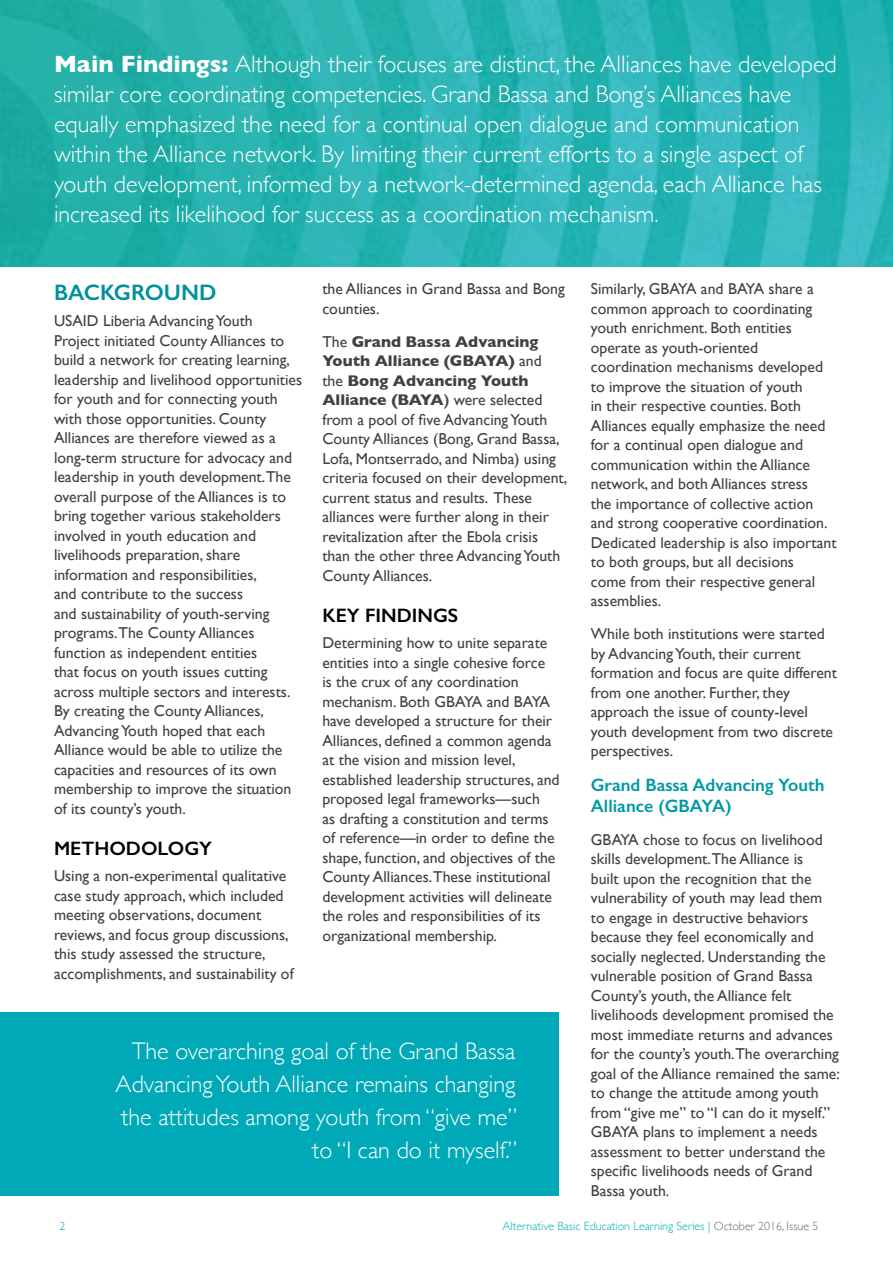
<style>
.page{position:relative;width:893px;height:1263px;background:#fff}
.page>*{position:absolute;margin:0;border:0;box-sizing:border-box;transform-origin:0 0}
.t1{font:300 24px/30px "Gill Sans";color:#fff}
.t2{font:600 22.5px "Gill Sans";color:#00919d}
.t3{font:600 19.5px "Gill Sans";color:#000}
.t4{font:600 18px/21px "Gill Sans";color:#0099a5}
.t5{font:15.75px/19.5px "Gill Sans";color:#414042}
.t6{font:300 12px "Gill Sans";color:#00afbc}
.s1{font-weight:700}
.s2{font-weight:600}
.s3{color:#696a6d}
</style>
<div class="page">
<img style="left:0;top:1px;width:893px;height:265px">
<div style="left:0;top:1013px;width:558px;height:183px;background:#00a9b7"></div>
<p class="t1" style="left:54px;top:48px;width:784px"><span class="s1">Main Findings:</span> Although their focuses are distinct, the Alliances have developed similar core coordinating competencies. Grand Bassa and Bong’s Alliances have equally emphasized the need for a continual open dialogue and communication within the Alliance network. By limiting their current efforts to a single aspect of youth development, informed by a network-determined agenda, each Alliance has increased its likelihood for success as a coordination mechanism.</p>
<h2 class="t2" style="left:54px;top:279px;width:164px">BACKGROUND</h2>
<p class="t5" style="left:54px;top:311px;width:250px">USAID Liberia Advancing Youth Project initiated County Alliances to build a network for creating learning, leadership and livelihood opportunities for youth and for connecting youth with those opportunities. County Alliances are therefore viewed as a long-term structure for advocacy and leadership in youth development.The overall purpose of the Alliances is to bring together various stakeholders involved in youth education and livelihoods preparation, share information and responsibilities,<br>and contribute to the success<br>and sustainability of youth-serving programs.The County Alliances function as independent entities<br>that focus on youth issues cutting across multiple sectors and interests.<br>By creating the County Alliances, Advancing Youth hoped that each Alliance would be able to utilize the capacities and resources of its own membership to improve the situation of its county’s youth.</p>
<p class="t3" style="left:54px;top:836px;width:159px">METHODOLOGY</p>
<p class="t5" style="left:54px;top:866px;width:241px">Using a non-experimental qualitative case study approach, which included meeting observations, document reviews, and focus group discussions, this study assessed the structure, accomplishments, and sustainability of</p>
<p class="t5" style="left:322px;top:279px;width:244px">the Alliances in Grand Bassa and Bong counties.</p>
<p class="t5" style="left:322px;top:332px;width:246px">The <span class="s1">Grand Bassa Advancing<br>Youth Alliance (GBAYA)</span> and<br>the <span class="s1">Bong Advancing Youth<br>Alliance (BAYA</span><span class="s2">)</span> were selected from a pool of five Advancing Youth<br>County Alliances (Bong, Grand Bassa,<br>Lofa, Montserrado, and Nimba) using criteria focused on their development, current status and results. These alliances were further along in their revitalization after the Ebola crisis than the other three Advancing Youth<br>County Alliances.</p>
<p class="t3" style="left:322px;top:604px;width:137px">KEY FINDINGS</p>
<p class="t5" style="left:322px;top:633px;width:239px">Determining how to unite separate entities into a single cohesive force<br>is the crux of any coordination mechanism. Both GBAYA and BAYA have developed a structure for their Alliances, defined a common agenda at the vision and mission level, established leadership structures, and proposed legal frameworks—such<br>as drafting a constitution and terms of reference—in order to define the shape, function, and objectives of the County Alliances.These institutional development activities will delineate the roles and responsibilities of its organizational membership.</p>
<h1 class="t1" style="left:116px;top:1034px;width:403px;line-height:33px;text-align:right">The overarching goal of the Grand Bassa Advancing Youth Alliance remains changing the attitudes among youth from “give me” to “I can do it myself.”</h1>
<p class="t5" style="left:591px;top:279px;width:247px">Similarly, GBAYA and BAYA share a common approach to coordinating youth enrichment. Both entities operate as youth-oriented coordination mechanisms developed to improve the situation of youth<br>in their respective counties. Both Alliances equally emphasize the need for a continual open dialogue and communication within the Alliance network, and both Alliances stress<br>the importance of collective action and strong cooperative coordination.<br>Dedicated leadership is also important to both groups, but all decisions<br>come from their respective general assemblies.</p>
<p class="t5" style="left:591px;top:624px;width:248px">While both institutions were started by Advancing Youth, their current formation and focus are quite different from one another. Further, they approach the issue of county-level youth development from two discrete perspectives.</p>
<p class="t4" style="left:591px;top:774px;width:235px">Grand Bassa Advancing Youth<br>Alliance (GBAYA)</p>
<p class="t5" style="left:591px;top:830px;width:251px">GBAYA chose to focus on livelihood skills development.The Alliance is<br>built upon the recognition that the vulnerability of youth may lead them to engage in destructive behaviors because they feel economically and socially neglected. Understanding the vulnerable position of Grand Bassa County’s youth, the Alliance felt livelihoods development promised the most immediate returns and advances for the county’s youth.The overarching goal of the Alliance remained the same: to change the attitude among youth from “give me” to “I can do it myself.” GBAYA plans to implement a needs assessment to better understand the specific livelihoods needs of Grand Bassa youth.</p>
<p class="t6" style="left:60px;top:1217px;width:7px">2</p>
<p class="t6" style="left:503px;top:1217px;width:317px">Alternative Basic Education Learning Series | <span class="s3">October 2016, Issue 5</span></p>
</div>
